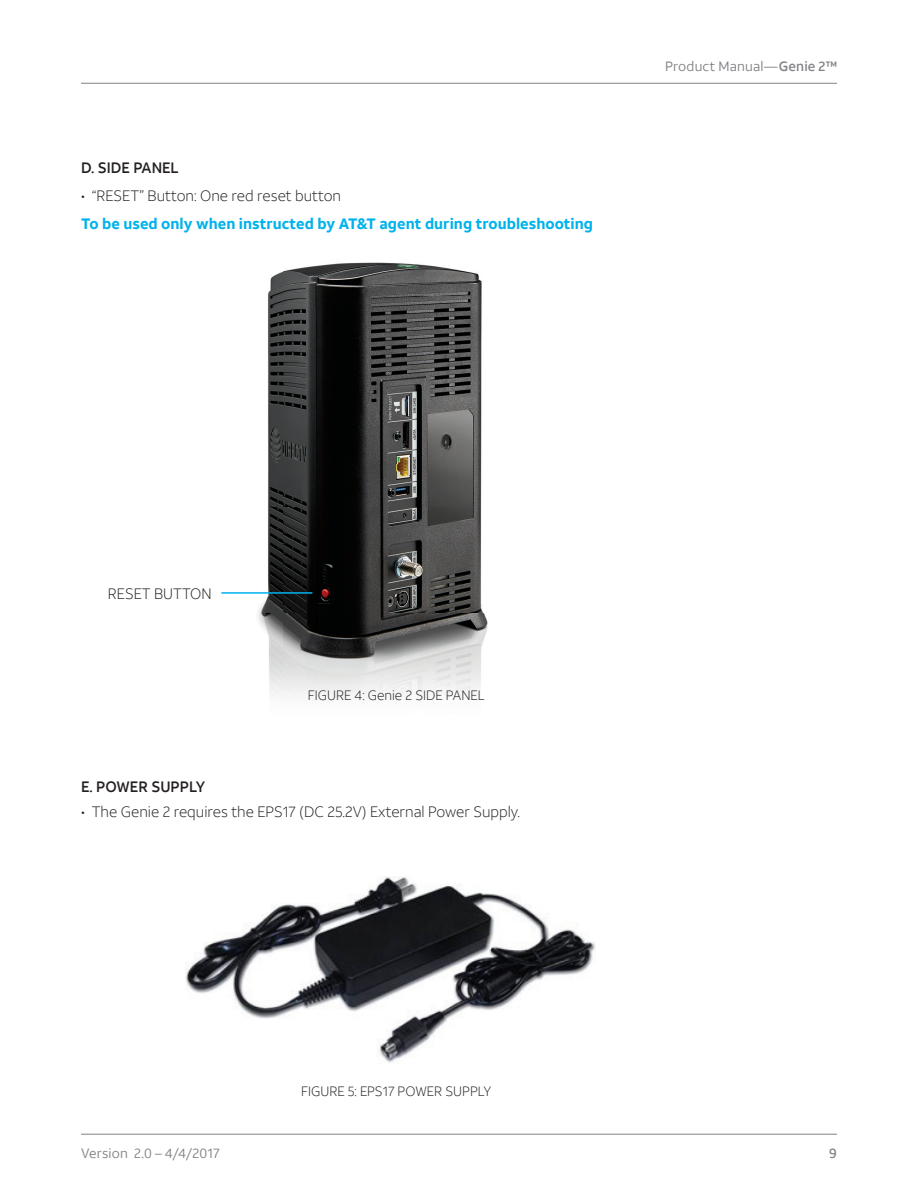
<style>
.page{position:relative;width:918px;height:1188px;background:#fff}
.page>*{position:absolute;margin:0;border:0;box-sizing:border-box;transform-origin:0 0}
.t1{font:300 15px "ATT Aleck Sans";color:#231f20}
.t2{font:700 15px "ATT Aleck Sans";color:#00b2ec}
.t3{font:500 15px "ATT Aleck Sans";color:#231f20}
.t4{font:300 13.5px "ATT Aleck Sans";color:#231f20}
.t5{font:13.5px "ATT Aleck Sans";letter-spacing:.015em;color:#808285}
.t6{font:500 13.5px "ATT Aleck Sans";color:#808285}
.s1{font-weight:500}
</style>
<div class="page">
<img style="left:257px;top:262px;width:231px;height:435px">
<img style="left:186px;top:876px;width:409px;height:187px">
<hr style="left:81px;top:83px;width:756px;height:1px;background:#808285">
<hr style="left:81px;top:1134px;width:756px;height:1px;background:#808285">
<hr style="left:221px;top:592px;width:91px;height:2px;background:#00b2ec">
<p class="t3" style="left:81px;top:159px;width:99px">D. SIDE PANEL</p>
<p class="t1" style="left:81px;top:187px;width:262px">• “RESET” Button: One red reset button</p>
<p class="t2" style="left:81px;top:214px;width:514px">To be used only when instructed by AT&amp;T agent during troubleshooting</p>
<p class="t5" style="left:665px;top:58px;width:173px">Product Manual—<span class="s1">Genie 2™</span></p>
<p class="t1" style="left:108px;top:584px;width:105px">RESET BUTTON</p>
<p class="t4" style="left:308px;top:687px;width:178px">FIGURE 4: Genie 2 SIDE PANEL</p>
<p class="t3" style="left:81px;top:777px;width:126px">E. POWER SUPPLY</p>
<p class="t1" style="left:81px;top:802px;width:441px">• The Genie 2 requires the EPS17 (DC 25.2V) External Power Supply.</p>
<p class="t4" style="left:301px;top:1083px;width:192px">FIGURE 5: EPS17 POWER SUPPLY</p>
<p class="t5" style="left:81px;top:1145px;width:140px">Version 2.0 – 4/4/2017</p>
<p class="t6" style="left:829px;top:1145px;width:9px">9</p>
</div>
